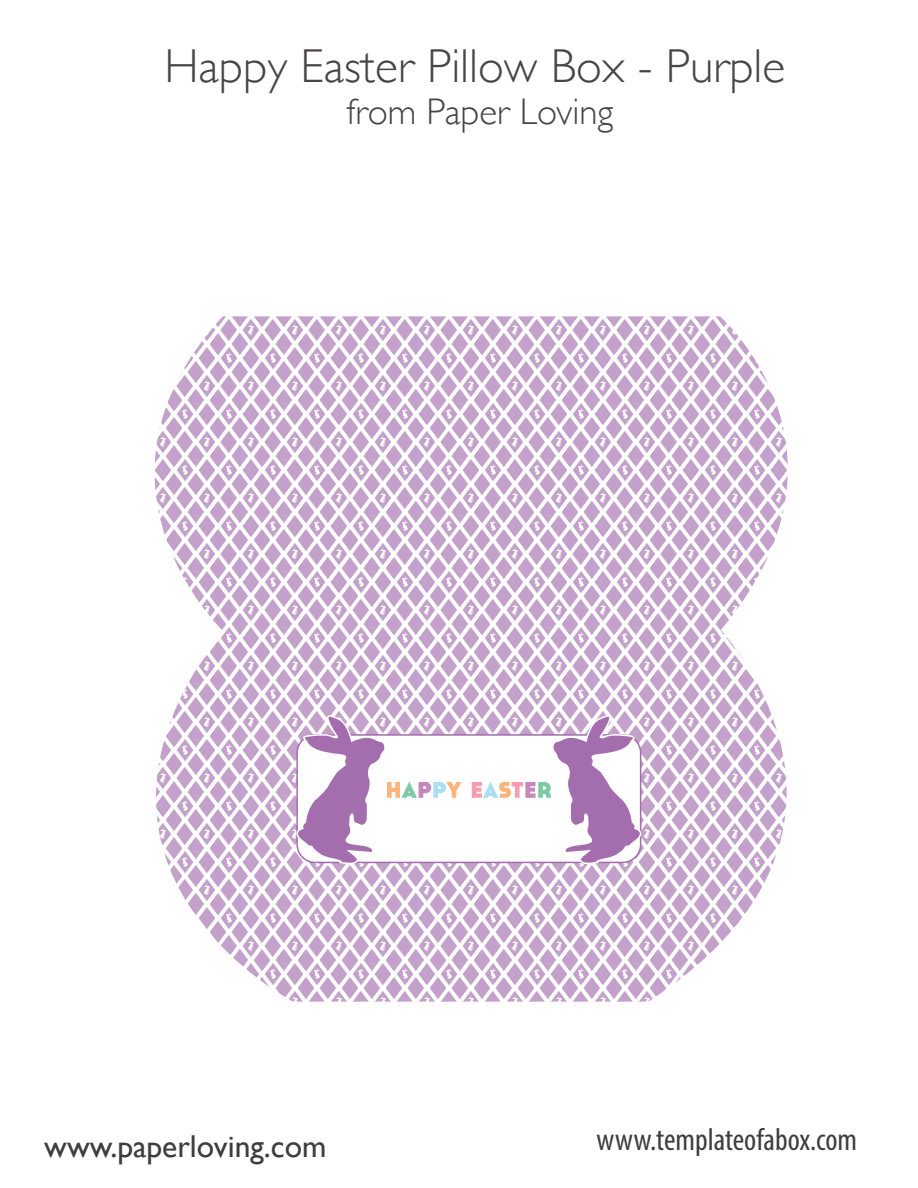
<style>
.page{position:relative;width:918px;height:1188px;background:#fff}
.page>*{position:absolute;margin:0;border:0;box-sizing:border-box;transform-origin:0 0}
.t1{font:300 47.55px "Gill Sans";color:#474546}
.t2{font:300 37.05px "Gill Sans";color:#474546}
.t3{font:condensed 31.65px "Myriad Pro";color:#3e3e3f}
.t4{font:31.65px "Gill Sans";color:#3e3e3f}
</style>
<div class="page">
<svg style="left:154px;top:316px;width:634px;height:686px"></svg>
<div style="left:297px;top:735px;width:344px;height:127px;background:#fff;border-radius:18px"></div>
<svg style="left:290px;top:713px;width:172px;height:152px"></svg>
<svg style="left:472px;top:713px;width:175px;height:152px"></svg>
<p class="t1" style="left:164px;top:29px;width:622px">Happy Easter Pillow Box - Purple</p>
<p class="t2" style="left:346px;top:83px;width:268px">from Paper Loving</p>
<p class="t4" style="left:44px;top:1127px;width:284px">www.paperloving.com</p>
<p class="t3" style="left:597px;top:1120px;width:262px">www.templateofabox.com</p>
</div>
